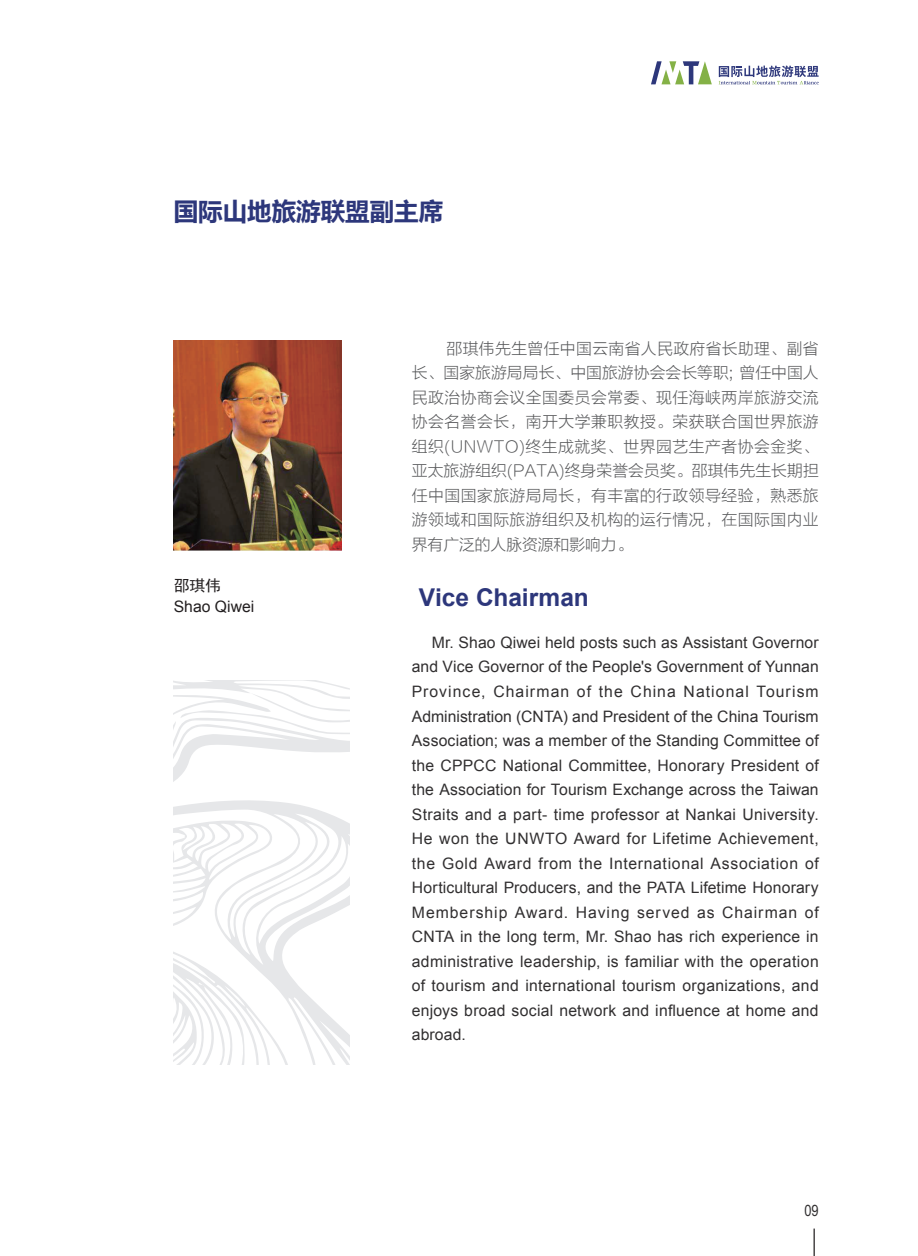
<style>
.page{position:relative;width:918px;height:1256px;background:#fff}
.page>*{position:absolute;margin:0;border:0;box-sizing:border-box;transform-origin:0 0}
.t1{font:700 24.5px "Arial";color:#2d377b}
.t2{font:700 24.5px "Microsoft Ya Hei";color:#2d377b}
.t3{font:15.75px/24.5px "Arial";letter-spacing:.015em;color:#312f30;text-align:justify}
.t4{font:15.75px/24.5px "FZLTXHK GBK1 0";letter-spacing:.035em;color:#57585a;text-align:justify}
.t5{font:15.75px "Arial";color:#231f20}
.t6{font:15.75px "Sim Hei";color:#231f20}
.t7{font:15.75px "Arial Narrow";color:#312f30}
</style>
<div class="page">
<svg style="left:651px;top:61px;width:61px;height:23px"></svg>
<svg style="left:719px;top:65px;width:100px;height:19px"></svg>
<hr style="left:813px;top:1228px;width:2px;height:27px;background:#231f20">
<img style="left:174px;top:340px;width:167px;height:211px">
<svg style="left:174px;top:680px;width:176px;height:384px"></svg>
<h1 class="t2" style="left:174px;top:194px;width:271px">国际山地旅游联盟副主席</h1>
<p class="t6" style="left:174px;top:577px;width:49px">邵琪伟</p>
<p class="t5" style="left:174px;top:596px;width:82px">Shao Qiwei</p>
<p class="t4" style="left:412px;top:336px;width:408px;text-indent:35px">邵琪伟先生曾任中国云南省人民政府省长助理、副省长、国家旅游局局长、中国旅游协会会长等职; 曾任中国人民政治协商会议全国委员会常委、现任海峡两岸旅游交流协会名誉会长，南开大学兼职教授。荣获联合国世界旅游组织(UNWTO)终生成就奖、世界园艺生产者协会金奖、亚太旅游组织(PATA)终身荣誉会员奖。邵琪伟先生长期担任中国国家旅游局局长，有丰富的行政领导经验，熟悉旅游领域和国际旅游组织及机构的运行情况，在国际国内业界有广泛的人脉资源和影响力。</p>
<h1 class="t1" style="left:419px;top:581px;width:172px">Vice Chairman</h1>
<p class="t3" style="left:412px;top:630px;width:408px;text-indent:20px">Mr. Shao Qiwei held posts such as Assistant Governor and Vice Governor of the People's Government of Yunnan Province, Chairman of the China National Tourism Administration (CNTA) and President of the China Tourism Association; was a member of the Standing Committee of the CPPCC National Committee, Honorary President of the Association for Tourism Exchange across the Taiwan Straits and a part- time professor at Nankai University.<br>He won the UNWTO Award for Lifetime Achievement, the Gold Award from the International Association of Horticultural Producers, and the PATA Lifetime Honorary Membership Award. Having served as Chairman of CNTA in the long term, Mr. Shao has rich experience in administrative leadership, is familiar with the operation of tourism and international tourism organizations, and enjoys broad social network and influence at home and abroad.</p>
<p class="t7" style="left:804px;top:1201px;width:16px">09</p>
</div>
